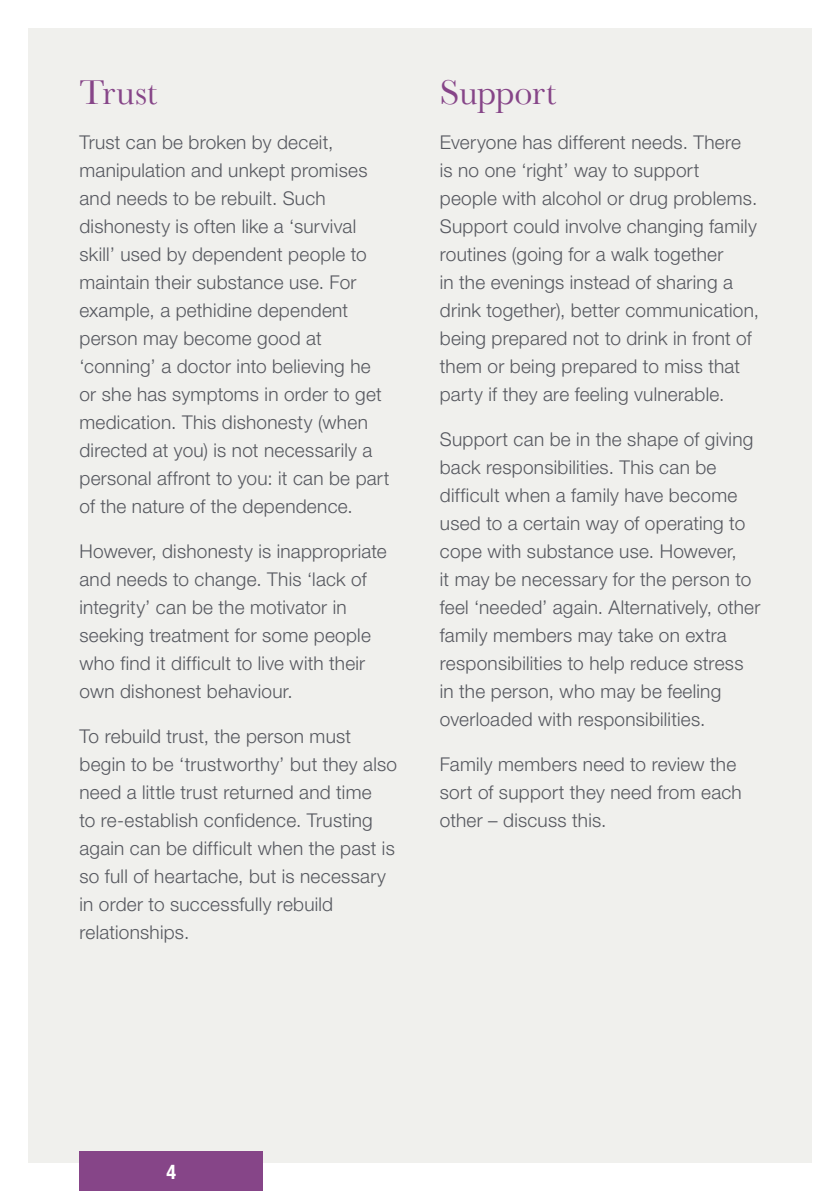
<style>
.page{position:relative;width:840px;height:1191px;background:#fff}
.page>*{position:absolute;margin:0;border:0;box-sizing:border-box;transform-origin:0 0}
.t1{font:36px "Baskerville";letter-spacing:-.01em;color:#864588}
.t2{font:700 condensed 20px "Helvetica Neue";color:#fff}
.t3{font:300 19px/28px "Helvetica Neue";letter-spacing:.015em;color:#56585f}
</style>
<div class="page">
<div style="left:28px;top:28px;width:783px;height:1134px;background:#f0f0ed"></div>
<div style="left:79px;top:1151px;width:184px;height:40px;background:#864588"></div>
<h1 class="t1" style="left:79px;top:71px;width:79px">Trust</h1>
<p class="t3" style="left:79px;top:127px;width:311px">Trust can be broken by deceit, manipulation and unkept promises and needs to be rebuilt. Such dishonesty is often like a ‘survival skill’ used by dependent people to maintain their substance use. For example, a pethidine dependent person may become good at ‘conning’ a doctor into believing he or she has symptoms in order to get medication. This dishonesty (when directed at you) is not necessarily a personal affront to you: it can be part of the nature of the dependence.</p>
<p class="t3" style="left:79px;top:537px;width:308px">However, dishonesty is inappropriate and needs to change. This ‘lack of integrity’ can be the motivator in seeking treatment for some people who find it difficult to live with their own dishonest behaviour.</p>
<p class="t3" style="left:79px;top:722px;width:319px">To rebuild trust, the person must begin to be ‘trustworthy’ but they also need a little trust returned and time<br>to re-establish confidence. Trusting again can be difficult when the past is so full of heartache, but is necessary in order to successfully rebuild relationships.</p>
<h1 class="t1" style="left:439px;top:71px;width:118px">Support</h1>
<p class="t3" style="left:439px;top:127px;width:320px">Everyone has different needs. There<br>is no one ‘right’ way to support people with alcohol or drug problems.<br>Support could involve changing family routines (going for a walk together<br>in the evenings instead of sharing a drink together), better communication, being prepared not to drink in front of them or being prepared to miss that party if they are feeling vulnerable.</p>
<p class="t3" style="left:439px;top:425px;width:322px">Support can be in the shape of giving back responsibilities. This can be difficult when a family have become used to a certain way of operating to cope with substance use. However,<br>it may be necessary for the person to feel ‘needed’ again. Alternatively, other family members may take on extra responsibilities to help reduce stress in the person, who may be feeling overloaded with responsibilities.</p>
<p class="t3" style="left:439px;top:750px;width:303px">Family members need to review the sort of support they need from each other – discuss this.</p>
<p class="t2" style="left:166px;top:1159px;width:11px">4</p>
</div>
